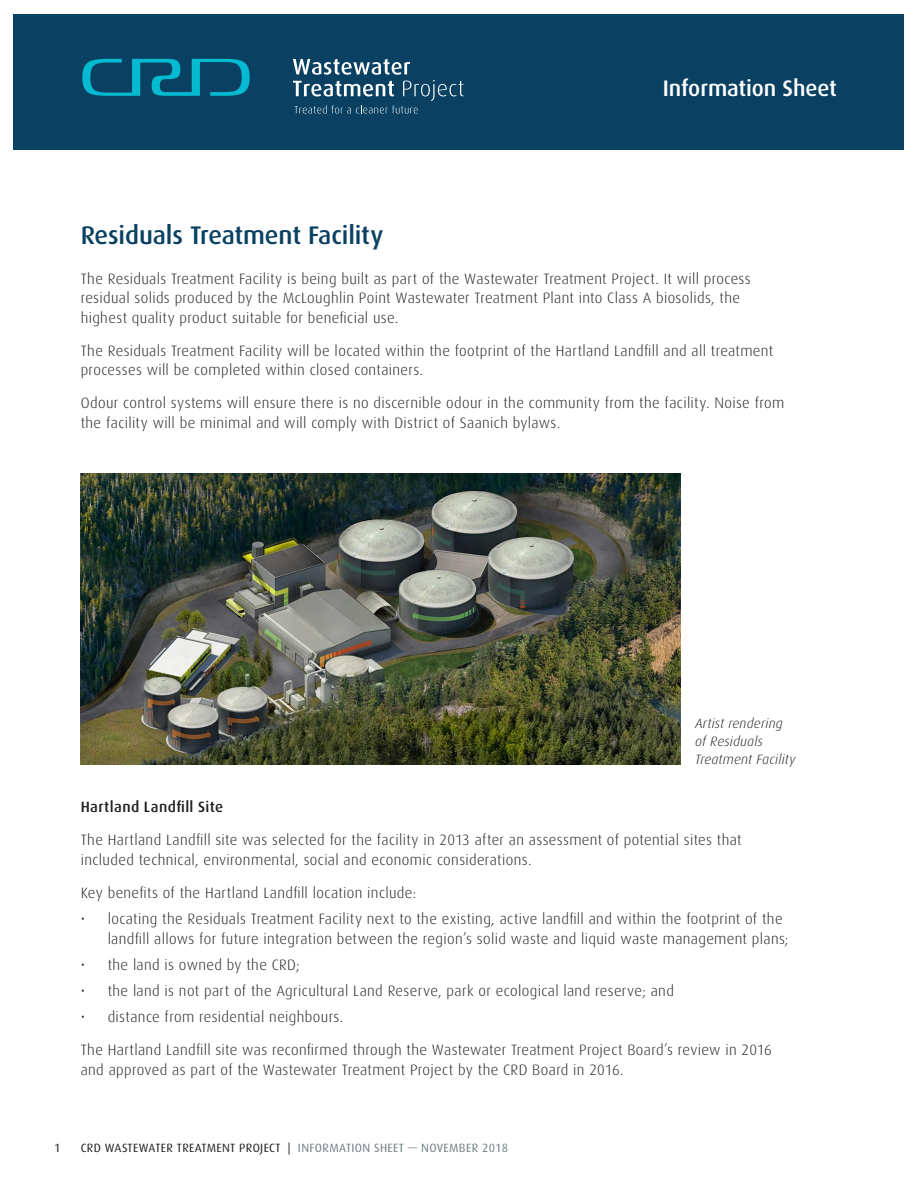
<style>
.page{position:relative;width:918px;height:1188px;background:#fff}
.page>*{position:absolute;margin:0;border:0;box-sizing:border-box;transform-origin:0 0}
.Body{font:500 25.5px "Dax OT";letter-spacing:-.005em;color:#0a4162}
.intro{font:500 22.5px "Dax OT";letter-spacing:-.005em;color:#fff}
.Body-2{font:300 15px/19.5px "Dax OT";letter-spacing:.025em;color:#231f20}
.Body-3{font:500 15px "Dax OT";letter-spacing:.025em;color:#231f20}
.Body_Copy_Small{font:italic 300 13.5px/18px "Dax OT";letter-spacing:.015em;color:#231f20}
.t1{font:12px "Dax OT";letter-spacing:.03em;color:#231f20}
.t2{font:12px "Dax";color:#231f20}
.s1{color:#717d83}
</style>
<div class="page">
<div style="left:14px;top:14px;width:890px;height:136px;background:#0a4162"></div>
<svg style="left:82px;top:59px;width:168px;height:37px"></svg>
<svg style="left:293px;top:59px;width:170px;height:55px"></svg>
<img style="left:81px;top:473px;width:599px;height:291px">
<p class="intro" style="left:663px;top:67px;width:176px">Information Sheet</p>
<p class="Body" style="left:81px;top:211px;width:304px">Residuals Treatment Facility</p>
<p class="Body-2" style="left:81px;top:266px;width:672px">The Residuals Treatment Facility is being built as part of the Wastewater Treatment Project. It will process residual solids produced by the McLoughlin Point Wastewater Treatment Plant into Class A biosolids, the highest quality product suitable for beneficial use.</p>
<p class="Body-2" style="left:81px;top:338px;width:694px">The Residuals Treatment Facility will be located within the footprint of the Hartland Landfill and all treatment processes will be completed within closed containers.</p>
<p class="Body-2" style="left:81px;top:391px;width:705px">Odour control systems will ensure there is no discernible odour in the community from the facility. Noise from the facility will be minimal and will comply with District of Saanich bylaws.</p>
<p class="Body_Copy_Small" style="left:695px;top:712px;width:102px">Artist rendering of Residuals<br>Treatment Facility</p>
<p class="Body-3" style="left:81px;top:793px;width:144px">Hartland Landfill Site</p>
<p class="Body-2" style="left:81px;top:828px;width:662px">The Hartland Landfill site was selected for the facility in 2013 after an assessment of potential sites that included technical, environmental, social and economic considerations.</p>
<p class="Body-2" style="left:81px;top:880px;width:337px">Key benefits of the Hartland Landfill location include:</p>
<p class="Body-2" style="left:108px;top:906px;width:682px;text-indent:-27px">• locating the Residuals Treatment Facility next to the existing, active landfill and within the footprint of the landfill allows for future integration between the region’s solid waste and liquid waste management plans;</p>
<p class="Body-2" style="left:81px;top:952px;width:221px">• the land is owned by the CRD;</p>
<p class="Body-2" style="left:81px;top:978px;width:595px">• the land is not part of the Agricultural Land Reserve, park or ecological land reserve; and</p>
<p class="Body-2" style="left:81px;top:1005px;width:264px">• distance from residential neighbours.</p>
<p class="Body-2" style="left:81px;top:1038px;width:693px">The Hartland Landfill site was reconfirmed through the Wastewater Treatment Project Board’s review in 2016 and approved as part of the Wastewater Treatment Project by the CRD Board in 2016.</p>
<p class="t2" style="left:54px;top:1141px;width:8px">1</p>
<p class="t1" style="left:81px;top:1136px;width:429px">CRD WASTEWATER TREATMENT PROJECT | <span class="s1">INFORMATION SHEET — NOVEMBER 2018</span></p>
</div>
